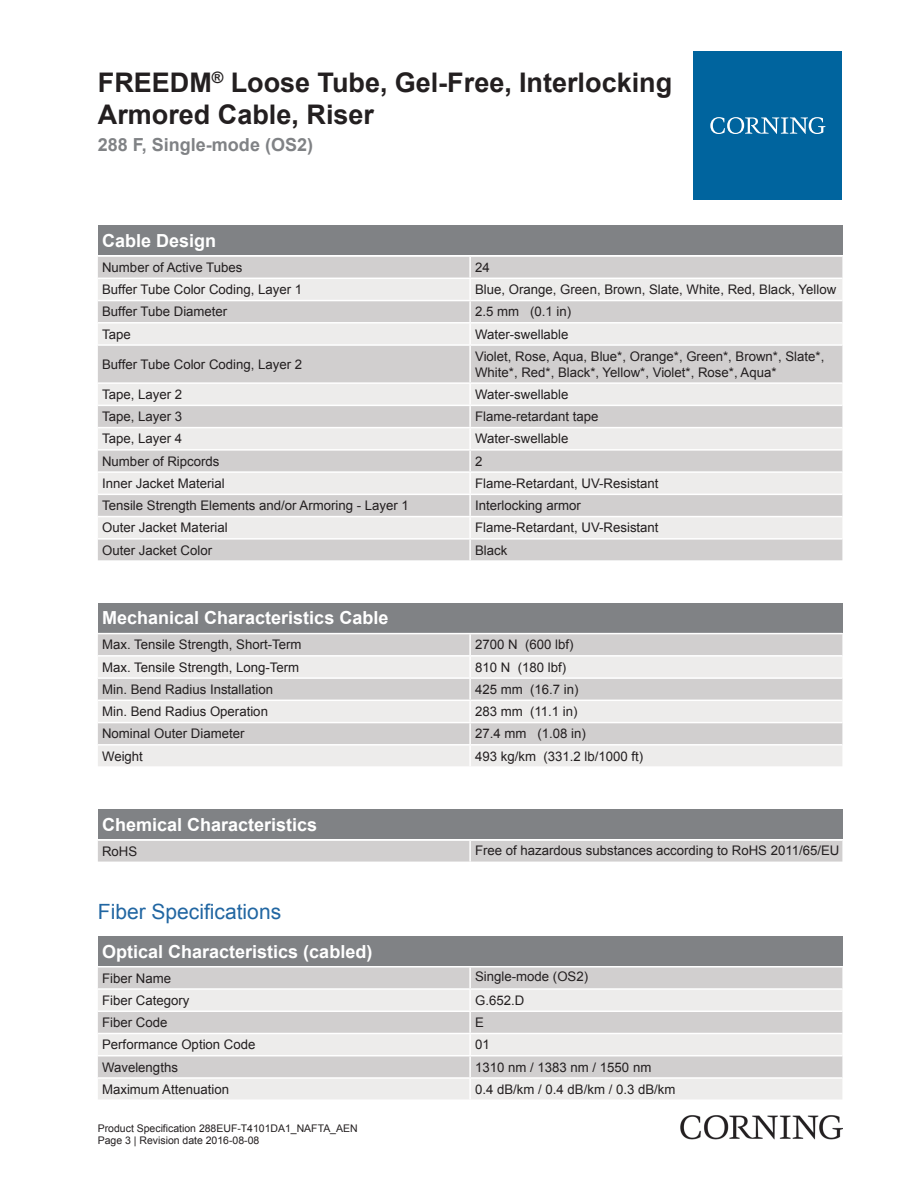
<style>
.page{position:relative;width:919px;height:1187px;background:#fff}
.page>*{position:absolute;margin:0;border:0;box-sizing:border-box;transform-origin:0 0}
.t1{font:700 27px/32.4px "Arial";color:#231f20}
.t2{font:21px "Arial";color:#2166a2}
.t3{font:700 18px "Arial";color:#fff}
.t4{font:700 18px "Arial";color:#808285}
.t5{font:13.2px/15.9px "Arial";color:#231f20}
.t6{font:10.5px/12.6px "Arial";color:#231f20}
</style>
<div class="page">
<div style="left:98px;top:225px;width:744px;height:30px;background:#808285"></div>
<div style="left:98px;top:257px;width:744px;height:303px;background:#d1cfcf"></div>
<svg style="left:98px;top:279px;width:744px;height:259px;background:#dfdedd"></svg>
<hr style="left:469px;top:257px;width:2px;height:20px;background:#fff">
<hr style="left:469px;top:279px;width:2px;height:21px;background:#fff">
<hr style="left:469px;top:301px;width:2px;height:21px;background:#fff">
<hr style="left:469px;top:323px;width:2px;height:21px;background:#fff">
<hr style="left:469px;top:346px;width:2px;height:36px;background:#fff">
<hr style="left:469px;top:384px;width:2px;height:20px;background:#fff">
<hr style="left:469px;top:406px;width:2px;height:21px;background:#fff">
<hr style="left:469px;top:428px;width:2px;height:21px;background:#fff">
<hr style="left:469px;top:450px;width:2px;height:21px;background:#fff">
<hr style="left:469px;top:473px;width:2px;height:20px;background:#fff">
<hr style="left:469px;top:495px;width:2px;height:21px;background:#fff">
<hr style="left:469px;top:517px;width:2px;height:21px;background:#fff">
<hr style="left:469px;top:539px;width:2px;height:21px;background:#fff">
<hr style="left:98px;top:277px;width:372px;height:2px;background:#fff">
<hr style="left:470px;top:277px;width:372px;height:2px;background:#fff">
<hr style="left:98px;top:300px;width:372px;height:1px;background:#fff">
<hr style="left:470px;top:300px;width:372px;height:1px;background:#fff">
<hr style="left:98px;top:322px;width:372px;height:1px;background:#fff">
<hr style="left:470px;top:322px;width:372px;height:1px;background:#fff">
<hr style="left:98px;top:344px;width:372px;height:2px;background:#fff">
<hr style="left:470px;top:344px;width:372px;height:2px;background:#fff">
<hr style="left:98px;top:382px;width:372px;height:2px;background:#fff">
<hr style="left:470px;top:382px;width:372px;height:2px;background:#fff">
<hr style="left:98px;top:404px;width:372px;height:2px;background:#fff">
<hr style="left:470px;top:404px;width:372px;height:2px;background:#fff">
<hr style="left:98px;top:427px;width:372px;height:1px;background:#fff">
<hr style="left:470px;top:427px;width:372px;height:1px;background:#fff">
<hr style="left:98px;top:449px;width:372px;height:1px;background:#fff">
<hr style="left:470px;top:449px;width:372px;height:1px;background:#fff">
<hr style="left:98px;top:471px;width:372px;height:2px;background:#fff">
<hr style="left:470px;top:471px;width:372px;height:2px;background:#fff">
<hr style="left:98px;top:493px;width:372px;height:2px;background:#fff">
<hr style="left:470px;top:493px;width:372px;height:2px;background:#fff">
<hr style="left:98px;top:516px;width:372px;height:1px;background:#fff">
<hr style="left:470px;top:516px;width:372px;height:1px;background:#fff">
<hr style="left:98px;top:538px;width:372px;height:1px;background:#fff">
<hr style="left:470px;top:538px;width:372px;height:1px;background:#fff">
<div style="left:98px;top:603px;width:744px;height:29px;background:#808285"></div>
<div style="left:98px;top:634px;width:744px;height:21px;background:#d1cfcf"></div>
<svg style="left:98px;top:657px;width:744px;height:109px;background:#e2e0e0"></svg>
<hr style="left:469px;top:634px;width:2px;height:21px;background:#fff">
<hr style="left:469px;top:656px;width:2px;height:21px;background:#fff">
<hr style="left:469px;top:678px;width:2px;height:21px;background:#fff">
<hr style="left:469px;top:701px;width:2px;height:20px;background:#fff">
<hr style="left:469px;top:723px;width:2px;height:21px;background:#fff">
<hr style="left:469px;top:745px;width:2px;height:21px;background:#fff">
<hr style="left:98px;top:677px;width:372px;height:1px;background:#fff">
<hr style="left:470px;top:677px;width:372px;height:1px;background:#fff">
<hr style="left:98px;top:699px;width:372px;height:2px;background:#fff">
<hr style="left:470px;top:699px;width:372px;height:2px;background:#fff">
<hr style="left:98px;top:721px;width:372px;height:2px;background:#fff">
<hr style="left:470px;top:721px;width:372px;height:2px;background:#fff">
<hr style="left:98px;top:744px;width:372px;height:1px;background:#fff">
<hr style="left:470px;top:744px;width:372px;height:1px;background:#fff">
<div style="left:98px;top:809px;width:744px;height:30px;background:#808285"></div>
<div style="left:98px;top:841px;width:744px;height:20px;background:#d1cfcf"></div>
<hr style="left:469px;top:840px;width:2px;height:21px;background:#fff">
<div style="left:98px;top:936px;width:744px;height:29px;background:#808285"></div>
<div style="left:98px;top:967px;width:744px;height:21px;background:#d1cfcf"></div>
<svg style="left:98px;top:990px;width:744px;height:109px;background:#e2e1e0"></svg>
<hr style="left:469px;top:967px;width:2px;height:21px;background:#fff">
<hr style="left:469px;top:989px;width:2px;height:21px;background:#fff">
<hr style="left:469px;top:1011px;width:2px;height:21px;background:#fff">
<hr style="left:469px;top:1034px;width:2px;height:20px;background:#fff">
<hr style="left:469px;top:1056px;width:2px;height:21px;background:#fff">
<hr style="left:469px;top:1078px;width:2px;height:21px;background:#fff">
<hr style="left:98px;top:1010px;width:372px;height:1px;background:#fff">
<hr style="left:470px;top:1010px;width:372px;height:1px;background:#fff">
<hr style="left:98px;top:1032px;width:372px;height:2px;background:#fff">
<hr style="left:470px;top:1032px;width:372px;height:2px;background:#fff">
<hr style="left:98px;top:1054px;width:372px;height:2px;background:#fff">
<hr style="left:470px;top:1054px;width:372px;height:2px;background:#fff">
<hr style="left:98px;top:1077px;width:372px;height:1px;background:#fff">
<hr style="left:470px;top:1077px;width:372px;height:1px;background:#fff">
<div style="left:693px;top:51px;width:149px;height:149px;background:#00649e"></div>
<svg style="left:710px;top:117px;width:115px;height:17px"></svg>
<img style="left:680px;top:1115px;width:162px;height:24px">
<h1 class="t1" style="left:98px;top:66px;width:576px">FREEDM<sup>®</sup> Loose Tube, Gel-Free, Interlocking<br>Armored Cable, Riser</h1>
<h3 class="t4" style="left:98px;top:132px;width:217px">288 F, Single-mode (OS2)</h3>
<h3 class="t3" style="left:102px;top:228px;width:116px">Cable Design</h3>
<p class="t5" style="left:102px;top:259px;width:142px">Number of Active Tubes</p>
<p class="t5" style="left:475px;top:259px;width:16px">24</p>
<p class="t5" style="left:102px;top:281px;width:202px">Buffer Tube Color Coding, Layer 1</p>
<p class="t5" style="left:475px;top:281px;width:362px">Blue, Orange, Green, Brown, Slate, White, Red, Black, Yellow</p>
<p class="t5" style="left:102px;top:304px;width:127px">Buffer Tube Diameter</p>
<p class="t5" style="left:475px;top:304px;width:98px">2.5 mm (0.1 in)</p>
<p class="t5" style="left:102px;top:326px;width:30px">Tape</p>
<p class="t5" style="left:475px;top:326px;width:95px">Water-swellable</p>
<p class="t5" style="left:102px;top:356px;width:202px">Buffer Tube Color Coding, Layer 2</p>
<p class="t5" style="left:475px;top:348px;width:351px">Violet, Rose, Aqua, Blue*, Orange*, Green*, Brown*, Slate*,<br>White*, Red*, Black*, Yellow*, Violet*, Rose*, Aqua*</p>
<p class="t5" style="left:102px;top:386px;width:81px">Tape, Layer 2</p>
<p class="t5" style="left:475px;top:386px;width:95px">Water-swellable</p>
<p class="t5" style="left:102px;top:408px;width:81px">Tape, Layer 3</p>
<p class="t5" style="left:475px;top:408px;width:125px">Flame-retardant tape</p>
<p class="t5" style="left:102px;top:431px;width:81px">Tape, Layer 4</p>
<p class="t5" style="left:475px;top:431px;width:95px">Water-swellable</p>
<p class="t5" style="left:102px;top:453px;width:119px">Number of Ripcords</p>
<p class="t5" style="left:475px;top:453px;width:9px">2</p>
<p class="t5" style="left:102px;top:475px;width:124px">Inner Jacket Material</p>
<p class="t5" style="left:475px;top:475px;width:185px">Flame-Retardant, UV-Resistant</p>
<p class="t5" style="left:102px;top:497px;width:308px">Tensile Strength Elements and/or Armoring - Layer 1</p>
<p class="t5" style="left:475px;top:497px;width:107px">Interlocking armor</p>
<p class="t5" style="left:102px;top:519px;width:127px">Outer Jacket Material</p>
<p class="t5" style="left:475px;top:519px;width:185px">Flame-Retardant, UV-Resistant</p>
<p class="t5" style="left:102px;top:542px;width:112px">Outer Jacket Color</p>
<p class="t5" style="left:475px;top:542px;width:34px">Black</p>
<h3 class="t3" style="left:102px;top:605px;width:288px">Mechanical Characteristics Cable</h3>
<p class="t5" style="left:102px;top:636px;width:201px">Max. Tensile Strength, Short-Term</p>
<p class="t5" style="left:475px;top:636px;width:100px">2700 N (600 lbf)</p>
<p class="t5" style="left:102px;top:659px;width:199px">Max. Tensile Strength, Long-Term</p>
<p class="t5" style="left:475px;top:659px;width:92px">810 N (180 lbf)</p>
<p class="t5" style="left:102px;top:681px;width:172px">Min. Bend Radius Installation</p>
<p class="t5" style="left:475px;top:681px;width:105px">425 mm (16.7 in)</p>
<p class="t5" style="left:102px;top:703px;width:167px">Min. Bend Radius Operation</p>
<p class="t5" style="left:475px;top:703px;width:104px">283 mm (11.1 in)</p>
<p class="t5" style="left:102px;top:725px;width:144px">Nominal Outer Diameter</p>
<p class="t5" style="left:475px;top:725px;width:112px">27.4 mm (1.08 in)</p>
<p class="t5" style="left:102px;top:748px;width:42px">Weight</p>
<p class="t5" style="left:475px;top:748px;width:170px">493 kg/km (331.2 lb/1000 ft)</p>
<h3 class="t3" style="left:102px;top:811px;width:217px">Chemical Characteristics</h3>
<p class="t5" style="left:102px;top:843px;width:37px">RoHS</p>
<p class="t5" style="left:475px;top:841px;width:366px">Free of hazardous substances according to RoHS 2011/65/EU</p>
<h2 class="t2" style="left:98px;top:897px;width:185px">Fiber Specifications</h2>
<h3 class="t3" style="left:102px;top:938px;width:272px">Optical Characteristics (cabled)</h3>
<p class="t5" style="left:102px;top:969px;width:70px">Fiber Name</p>
<p class="t5" style="left:475px;top:968px;width:114px">Single-mode (OS2)</p>
<p class="t5" style="left:102px;top:992px;width:89px">Fiber Category</p>
<p class="t5" style="left:475px;top:992px;width:51px">G.652.D</p>
<p class="t5" style="left:102px;top:1014px;width:67px">Fiber Code</p>
<p class="t5" style="left:475px;top:1014px;width:10px">E</p>
<p class="t5" style="left:102px;top:1036px;width:155px">Performance Option Code</p>
<p class="t5" style="left:475px;top:1036px;width:16px">01</p>
<p class="t5" style="left:102px;top:1058px;width:77px">Wavelengths</p>
<p class="t5" style="left:475px;top:1058px;width:178px">1310 nm / 1383 nm / 1550 nm</p>
<p class="t5" style="left:102px;top:1081px;width:128px">Maximum Attenuation</p>
<p class="t5" style="left:475px;top:1081px;width:202px">0.4 dB/km / 0.4 dB/km / 0.3 dB/km</p>
<p class="t6" style="left:98px;top:1121px;width:261px">Product Specification 288EUF-T4101DA1_NAFTA_AEN<br>Page 3 | Revision date 2016-08-08</p>
</div>
